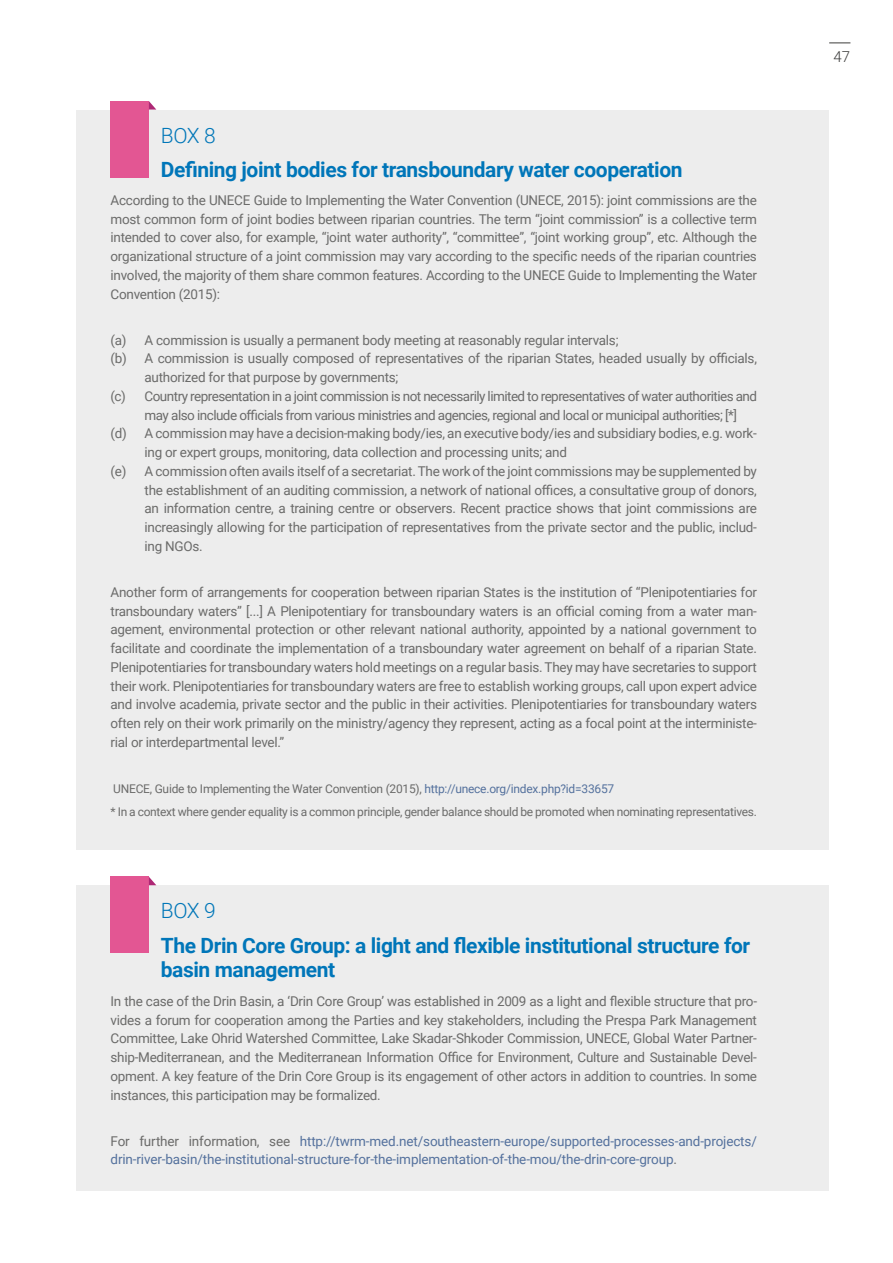
<style>
.page{position:relative;width:893px;height:1263px;background:#fff}
.page>*{position:absolute;margin:0;border:0;box-sizing:border-box;transform-origin:0 0}
.t1{font:700 21px/24px "Roboto";letter-spacing:-.02em;color:#0076b9}
.t2{font:300 21px "Roboto";letter-spacing:-.025em;color:#0076b8}
.t3{font:300 15px "Roboto";color:#3c3c3b}
.t4{font:13.5px/18.8px "Roboto";letter-spacing:-.02em;color:#6b6b6a;text-align:justify}
.t5{font:13.5px "Roboto";letter-spacing:-.04em;color:#6b6b6a}
.t6{font:13.5px/18.8px "Roboto";letter-spacing:-.01em;color:#54719d}
.t7{font:12px/23px "Roboto";letter-spacing:-.025em;color:#6b6b6a}
.s1{color:#54719d}
.s2{color:#6b6b6a}
</style>
<div class="page">
<svg style="left:829px;top:43px;width:21px;height:1px"></svg>
<div style="left:77px;top:110px;width:752px;height:739px;background:#ededed"></div>
<div style="left:111px;top:101px;width:38px;height:76px;background:#e35693"></div>
<svg style="left:149px;top:101px;width:7px;height:9px"></svg>
<div style="left:77px;top:885px;width:752px;height:306px;background:#ededed"></div>
<div style="left:111px;top:877px;width:38px;height:76px;background:#e35693"></div>
<svg style="left:149px;top:877px;width:7px;height:8px"></svg>
<h1 class="t2" style="left:161px;top:120px;width:56px">BOX 8</h1>
<h1 class="t1" style="left:161px;top:157px;width:523px">Defining joint bodies for transboundary water cooperation</h1>
<p class="t4" style="left:111px;top:190px;width:648px">According to the UNECE Guide to Implementing the Water Convention (UNECE, 2015): joint commissions are the most common form of joint bodies between riparian countries. The term “joint commission” is a collective term intended to cover also, for example, “joint water authority”, “committee”, “joint working group”, etc. Although the organizational structure of a joint commission may vary according to the specific needs of the riparian countries involved, the majority of them share common features. According to the UNECE Guide to Implementing the Water Convention (2015):</p>
<p class="t4" style="left:111px;top:330px;width:509px">(a) A commission is usually a permanent body meeting at reasonably regular intervals;</p>
<p class="t4" style="left:111px;top:349px;width:648px">(b) A commission is usually composed of representatives of the riparian States, headed usually by officials,</p>
<p class="t4" style="left:145px;top:367px;width:255px">authorized for that purpose by governments;</p>
<p class="t5" style="left:111px;top:386px;width:648px">(c) Country representation in a joint commission is not necessarily limited to representatives of water authorities and</p>
<p class="t5" style="left:145px;top:405px;width:594px">may also include officials from various ministries and agencies, regional and local or municipal authorities; [*]</p>
<p class="t4" style="left:111px;top:424px;width:648px">(d) A commission may have a decision-making body/ies, an executive body/ies and subsidiary bodies, e.g. work-</p>
<p class="t4" style="left:145px;top:442px;width:424px">ing or expert groups, monitoring, data collection and processing units; and</p>
<p class="t4" style="left:111px;top:461px;width:648px">(e) A commission often avails itself of a secretariat. The work of the joint commissions may be supplemented by</p>
<p class="t4" style="left:145px;top:480px;width:614px">the establishment of an auditing commission, a network of national offices, a consultative group of donors,</p>
<p class="t4" style="left:145px;top:499px;width:614px">an information centre, a training centre or observers. Recent practice shows that joint commissions are</p>
<p class="t4" style="left:145px;top:517px;width:614px">increasingly allowing for the participation of representatives from the private sector and the public, includ-</p>
<p class="t4" style="left:145px;top:536px;width:60px">ing NGOs.</p>
<p class="t4" style="left:111px;top:582px;width:648px">Another form of arrangements for cooperation between riparian States is the institution of “Plenipotentiaries for transboundary waters” [...] A Plenipotentiary for transboundary waters is an official coming from a water man&shy;agement, environmental protection or other relevant national authority, appointed by a national government to facilitate and coordinate the implementation of a transboundary water agreement on behalf of a riparian State.<br>Plenipotentiaries for transboundary waters hold meetings on a regular basis. They may have secretaries to support their work. Plenipotentiaries for transboundary waters are free to establish working groups, call upon expert advice and involve academia, private sector and the public in their activities. Plenipotentiaries for transboundary waters often rely on their work primarily on the ministry/agency they represent, acting as a focal point at the interministe&shy;rial or interdepartmental level.”</p>
<p class="t7" style="left:111px;top:777px;width:648px">UNECE, Guide to Implementing the Water Convention (2015), <span class="s1">http://unece.org/index.php?id=33657<br></span>* In a context where gender equality is a common principle, gender balance should be promoted when nominating representatives.</p>
<h1 class="t2" style="left:161px;top:896px;width:56px">BOX 9</h1>
<h1 class="t1" style="left:161px;top:933px;width:591px">The Drin Core Group: a light and flexible institutional structure for basin management</h1>
<p class="t4" style="left:111px;top:991px;width:648px">In the case of the Drin Basin, a ‘Drin Core Group’ was established in 2009 as a light and flexible structure that pro&shy;vides a forum for cooperation among the Parties and key stakeholders, including the Prespa Park Management Committee, Lake Ohrid Watershed Committee, Lake Skadar-Shkoder Commission, UNECE, Global Water Partner&shy;ship-Mediterranean, and the Mediterranean Information Office for Environment, Culture and Sustainable Devel&shy;opment. A key feature of the Drin Core Group is its engagement of other actors in addition to countries. In some instances, this participation may be formalized.</p>
<p class="t6" style="left:111px;top:1131px;width:648px"><span class="s2">For further information, see</span> http://twrm-med.net/southeastern-europe/supported-processes-and-projects/ drin-river-basin/the-institutional-structure-for-the-implementation-of-the-mou/the-drin-core-group<span class="s2">.</span></p>
<p class="t3" style="left:833px;top:46px;width:18px">47</p>
</div>
